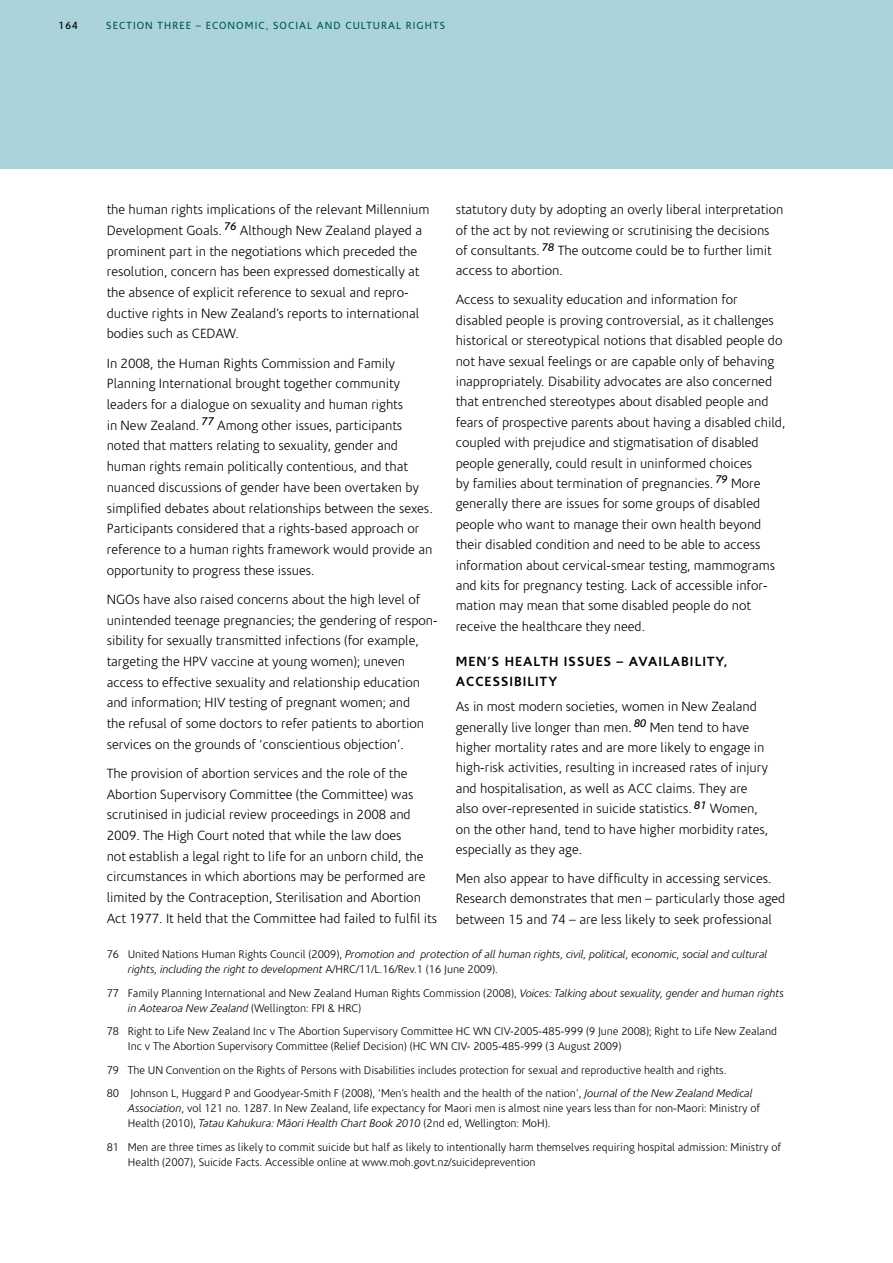
<style>
.page{position:relative;width:893px;height:1263px;background:#fff}
.page>*{position:absolute;margin:0;border:0;box-sizing:border-box;transform-origin:0 0}
.t1{font:300 13.5px/20.7px "Coris Macron";color:#000}
.t2{font:700 13.5px/20.4px "Coris Macron";letter-spacing:.075em;color:#000}
.t3{font:300 11.25px/15px "Coris Macron";color:#000}
.t4{font:italic 300 11.25px/15px "Coris Macron";color:#000}
.t5{font:10.5px "Coris Macron";letter-spacing:.1em;color:#005957}
.t6{font:10.5px "Coris Macron";color:#000}
.s1{font-style:normal}
.s2{font-style:italic}
</style>
<div class="page">
<div style="left:0;top:0;width:893px;height:169px;background:#abd3da"></div>
<p class="t6" style="left:59px;top:20px;width:21px">164</p>
<p class="t5" style="left:106px;top:20px;width:66px">SECTION THREE</p>
<p class="t5" style="left:196px;top:20px;width:106px">– ECONOMIC, SOCIAL</p>
<p class="t5" style="left:317px;top:20px;width:9px">AND</p>
<p class="t5" style="left:345px;top:20px;width:16px">CULTURAL</p>
<p class="t5" style="left:406px;top:20px;width:8px">RIGHTS</p>
<p class="t1" style="left:107px;top:200px;width:324px">the human rights implications of the relevant Millennium Development Goals. <sup>76</sup> Although New Zealand played a prominent part in the negotiations which preceded the resolution, concern has been expressed domestically at the absence of explicit reference to sexual and repro&shy;ductive rights in New Zealand’s reports to international bodies such as CEDAW.</p>
<p class="t1" style="left:107px;top:353px;width:327px">In 2008, the Human Rights Commission and Family Planning International brought together community leaders for a dialogue on sexuality and human rights<br>in New Zealand. <sup>77</sup> Among other issues, participants noted that matters relating to sexuality, gender and human rights remain politically contentious, and that nuanced discussions of gender have been overtaken by simplified debates about relationships between the sexes.<br>Participants considered that a rights-based approach or reference to a human rights framework would provide an opportunity to progress these issues.</p>
<p class="t1" style="left:107px;top:589px;width:332px">NGOs have also raised concerns about the high level of unintended teenage pregnancies; the gendering of respon&shy;sibility for sexually transmitted infections (for example, targeting the HPV vaccine at young women); uneven access to effective sexuality and relationship education and information; HIV testing of pregnant women; and<br>the refusal of some doctors to refer patients to abortion services on the grounds of ‘conscientious objection’.</p>
<p class="t1" style="left:107px;top:763px;width:332px">The provision of abortion services and the role of the Abortion Supervisory Committee (the Committee) was scrutinised in judicial review proceedings in 2008 and 2009. The High Court noted that while the law does<br>not establish a legal right to life for an unborn child, the circumstances in which abortions may be performed are limited by the Contraception, Sterilisation and Abortion Act 1977. It held that the Committee had failed to fulfil its</p>
<p class="t1" style="left:456px;top:200px;width:329px">statutory duty by adopting an overly liberal interpretation of the act by not reviewing or scrutinising the decisions of consultants. <sup>78</sup> The outcome could be to further limit access to abortion.</p>
<p class="t1" style="left:456px;top:290px;width:331px">Access to sexuality education and information for disabled people is proving controversial, as it challenges historical or stereotypical notions that disabled people do not have sexual feelings or are capable only of behaving inappropriately. Disability advocates are also concerned that entrenched stereotypes about disabled people and fears of prospective parents about having a disabled child, coupled with prejudice and stigmatisation of disabled people generally, could result in uninformed choices<br>by families about termination of pregnancies. <sup>79</sup> More generally there are issues for some groups of disabled people who want to manage their own health beyond their disabled condition and need to be able to access information about cervical-smear testing, mammograms and kits for pregnancy testing. Lack of accessible infor&shy;mation may mean that some disabled people do not receive the healthcare they need.</p>
<p class="t2" style="left:456px;top:651px;width:273px">MEN’S HEALTH ISSUES – AVAILABILITY,<br>ACCESSIBILITY</p>
<p class="t1" style="left:456px;top:697px;width:314px">As in most modern societies, women in New Zealand generally live longer than men. <sup>80</sup> Men tend to have higher mortality rates and are more likely to engage in high-risk activities, resulting in increased rates of injury and hospitalisation, as well as ACC claims. They are also over-represented in suicide statistics. <sup>81</sup> Women, on the other hand, tend to have higher morbidity rates, especially as they age.</p>
<p class="t1" style="left:456px;top:868px;width:331px">Men also appear to have difficulty in accessing services.<br>Research demonstrates that men – particularly those aged between 15 and 74 – are less likely to seek professional</p>
<p class="t4" style="left:128px;top:947px;width:641px;text-indent:-21px"><span class="s1">76 United Nations Human Rights Council (2009),</span> Promotion and protection of all human rights, civil, political, economic, social and cultural rights, including the right to development <span class="s1">A/HRC/11/L.16/Rev.1 (16 June 2009).</span></p>
<p class="t3" style="left:128px;top:986px;width:657px;text-indent:-21px">77 Family Planning International and New Zealand Human Rights Commission (2008), <span class="s2">Voices: Talking about sexuality, gender and human rights in Aotearoa New Zealand</span> (Wellington: FPI &amp; HRC)</p>
<p class="t3" style="left:128px;top:1024px;width:651px;text-indent:-21px">78 Right to Life New Zealand Inc v The Abortion Supervisory Committee HC WN CIV-2005-485-999 (9 June 2008); Right to Life New Zealand<br>Inc v The Abortion Supervisory Committee (Relief Decision) (HC WN CIV- 2005-485-999 (3 August 2009)</p>
<p class="t3" style="left:107px;top:1058px;width:647px;line-height:23.5px">79 The UN Convention on the Rights of Persons with Disabilities includes protection for sexual and reproductive health and rights.<br>80 Johnson L, Huggard P and Goodyear-Smith F (2008), ‘Men’s health and the health of the nation’, <span class="s2">Journal of the New Zealand Medical</span></p>
<p class="t3" style="left:128px;top:1101px;width:634px"><span class="s2">Association</span>, vol 121 no. 1287. In New Zealand, life expectancy for Maori men is almost nine years less than for non-Maori: Ministry of<br>Health (2010), <span class="s2">Tatau Kahukura: Mäori Health Chart Book 2010</span> (2nd ed, Wellington: MoH).</p>
<p class="t3" style="left:128px;top:1140px;width:655px;text-indent:-21px">81 Men are three times as likely to commit suicide but half as likely to intentionally harm themselves requiring hospital admission: Ministry of<br>Health (2007), Suicide Facts. Accessible online at www.moh.govt.nz/suicideprevention</p>
</div>
